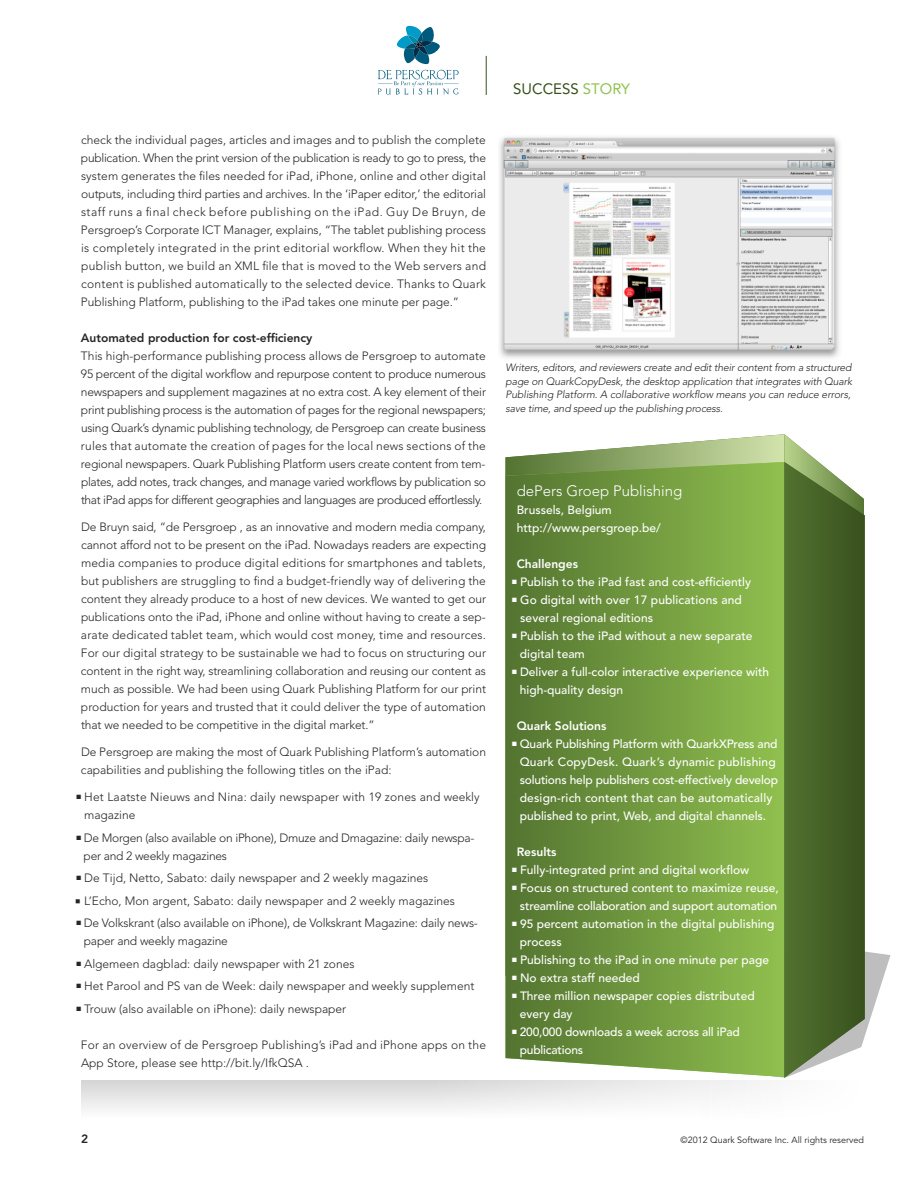
<style>
.page{position:relative;width:918px;height:1188px;background:#fff}
.page>*{position:absolute;margin:0;border:0;box-sizing:border-box;transform-origin:0 0}
.t1{font:300 15px "Avenir LT Std";color:#fff}
.t2{font:15px "Avenir LT Std";color:#37501d}
.t3{font:300 12px/18px "Avenir LT Std";color:#272627}
.t4{font:500 12px/18px "Avenir LT Std";color:#fff}
.t5{font:300 12px/18px "Avenir LT Std";letter-spacing:-.02em;color:#272627}
.t6{font:800 12px "Avenir LT Std";color:#272627}
.t7{font:800 12px "Avenir LT Std";color:#fff}
.t8{font:italic 300 10.5px/13.5px "Avenir LT Std";letter-spacing:-.015em;color:#272627}
.t9{font:9px "Avenir LT Std";color:#272627}
.s1{font-family:"Lucida Grande";font-weight:400}
.s2{color:#91c14f}
</style>
<div class="page">
<hr style="left:486px;top:56px;width:1px;height:39px;background:#37501d">
<svg style="left:780px;top:951px;width:110px;height:127px"></svg>
<svg style="left:506px;top:434px;width:278px;height:28px"></svg>
<svg style="left:506px;top:462px;width:278px;height:615px;background:#749b42"></svg>
<svg style="left:784px;top:434px;width:35px;height:28px"></svg>
<svg style="left:784px;top:462px;width:81px;height:616px;background:#526c34"></svg>
<svg style="left:397px;top:26px;width:43px;height:38px"></svg>
<svg style="left:378px;top:70px;width:81px;height:25px"></svg>
<img style="left:499px;top:137px;width:340px;height:221px">
<p class="t3" style="left:81px;top:132px;width:407px;text-align:justify">check the individual pages, articles and images and to publish the complete publication. When the print version of the publication is ready to go to press, the system generates the files needed for iPad, iPhone, online and other digital outputs, including third parties and archives. In the ‘iPaper editor,’ the editorial staff runs a final check before publishing on the iPad. Guy De Bruyn, de Persgroep’s Corporate ICT Manager, explains, “The tablet publishing process is completely integrated in the print editorial workflow. When they hit the publish button, we build an XML file that is moved to the Web servers and content is published automatically to the selected device. Thanks to Quark Publishing Platform, publishing to the iPad takes one minute per page.”</p>
<p class="t6" style="left:81px;top:333px;width:233px">Automated production for cost-efficiency</p>
<p class="t3" style="left:81px;top:348px;width:407px;text-align:justify">This high-performance publishing process allows de Persgroep to automate 95 percent of the digital workflow and repurpose content to produce numerous newspapers and supplement magazines at no extra cost. A key element of their print publishing process is the automation of pages for the regional newspapers; using Quark’s dynamic publishing technology, de Persgroep can create business rules that automate the creation of pages for the local news sections of the regional newspapers. Quark Publishing Platform users create content from tem&shy;plates, add notes, track changes, and manage varied workflows by publication so that iPad apps for different geographies and languages are produced effortlessly.</p>
<p class="t3" style="left:81px;top:519px;width:407px;text-align:justify">De Bruyn said, “de Persgroep , as an innovative and modern media company, cannot afford not to be present on the iPad. Nowadays readers are expecting media companies to produce digital editions for smartphones and tablets, but publishers are struggling to find a budget-friendly way of delivering the content they already produce to a host of new devices. We wanted to get our publications onto the iPad, iPhone and online without having to create a sep&shy;arate dedicated tablet team, which would cost money, time and resources.<br>For our digital strategy to be sustainable we had to focus on structuring our content in the right way, streamlining collaboration and reusing our content as much as possible. We had been using Quark Publishing Platform for our print production for years and trusted that it could deliver the type of automation that we needed to be competitive in the digital market.”</p>
<p class="t3" style="left:81px;top:744px;width:407px">De Persgroep are making the most of Quark Publishing Platform’s automation capabilities and publishing the following titles on the iPad:</p>
<p class="t3" style="left:84px;top:789px;width:397px;text-indent:-8px">■ Het Laatste Nieuws and Nina: daily newspaper with 19 zones and weekly magazine</p>
<p class="t5" style="left:84px;top:829px;width:392px;text-indent:-7px">■ De Morgen (also available on iPhone), Dmuze and Dmagazine: daily newspa&shy;per and 2 weekly magazines</p>
<p class="t3" style="left:76px;top:870px;width:353px">■ De Tijd, Netto, Sabato: daily newspaper and 2 weekly magazines</p>
<p class="t3" style="left:74px;top:892px;width:382px"><span class="s1">■</span> L’Echo, Mon argent, Sabato: daily newspaper and 2 weekly magazines</p>
<p class="t3" style="left:84px;top:915px;width:396px;text-indent:-7px">■ De Volkskrant (also available on iPhone), de Volkskrant Magazine: daily news&shy;paper and weekly magazine</p>
<p class="t3" style="left:76px;top:955px;width:280px">■ Algemeen dagblad: daily newspaper with 21 zones</p>
<p class="t3" style="left:76px;top:978px;width:400px">■ Het Parool and PS van de Week: daily newspaper and weekly supplement</p>
<p class="t3" style="left:76px;top:1000px;width:271px">■ Trouw (also available on iPhone): daily newspaper</p>
<p class="t3" style="left:81px;top:1036px;width:407px">For an overview of de Persgroep Publishing’s iPad and iPhone apps on the<br>App Store, please see http://bit.ly/IfkQSA .</p>
<p class="t2" style="left:513px;top:83px;width:118px">SUCCESS <span class="s2">STORY</span></p>
<p class="t8" style="left:505px;top:362px;width:348px">Writers, editors, and reviewers create and edit their content from a structured page on QuarkCopyDesk, the desktop application that integrates with Quark Publishing Platform. A collaborative workflow means you can reduce errors, save time, and speed up the publishing process.</p>
<p class="t1" style="left:517px;top:485px;width:167px">dePers Groep Publishing</p>
<p class="t4" style="left:517px;top:502px;width:146px">Brussels, Belgium http://www.persgroep.be/</p>
<p class="t7" style="left:517px;top:559px;width:63px">Challenges</p>
<p class="t4" style="left:512px;top:574px;width:240px">■ Publish to the iPad fast and cost-efficiently</p>
<p class="t4" style="left:520px;top:592px;width:223px;text-indent:-8px">■ Go digital with over 17 publications and several regional editions</p>
<p class="t4" style="left:520px;top:628px;width:234px;text-indent:-8px">■ Publish to the iPad without a new separate digital team</p>
<p class="t4" style="left:520px;top:664px;width:251px;text-indent:-8px">■ Deliver a full-color interactive experience with high-quality design</p>
<p class="t7" style="left:517px;top:721px;width:91px">Quark Solutions</p>
<p class="t4" style="left:520px;top:736px;width:260px;text-indent:-8px">■ Quark Publishing Platform with QuarkXPress and Quark CopyDesk. Quark’s dynamic publishing solutions help publishers cost-effectively develop design-rich content that can be automatically published to print, Web, and digital channels.</p>
<p class="t7" style="left:517px;top:847px;width:41px">Results</p>
<p class="t4" style="left:512px;top:862px;width:239px">■ Fully-integrated print and digital workflow</p>
<p class="t4" style="left:512px;top:880px;width:268px;text-align:center">■ Focus on structured content to maximize reuse, streamline collaboration and support automation</p>
<p class="t4" style="left:520px;top:916px;width:256px;text-indent:-8px">■ 95 percent automation in the digital publishing process</p>
<p class="t4" style="left:512px;top:952px;width:258px">■ Publishing to the iPad in one minute per page</p>
<p class="t4" style="left:512px;top:970px;width:129px">■ No extra staff needed</p>
<p class="t4" style="left:520px;top:988px;width:236px;text-indent:-8px">■ Three million newspaper copies distributed every day</p>
<p class="t4" style="left:520px;top:1024px;width:222px;text-indent:-8px">■ 200,000 downloads a week across all iPad publications</p>
<p class="t6" style="left:81px;top:1134px;width:9px">2</p>
<p class="t9" style="left:681px;top:1137px;width:185px">©2012 Quark Software Inc. All rights reserved</p>
</div>
